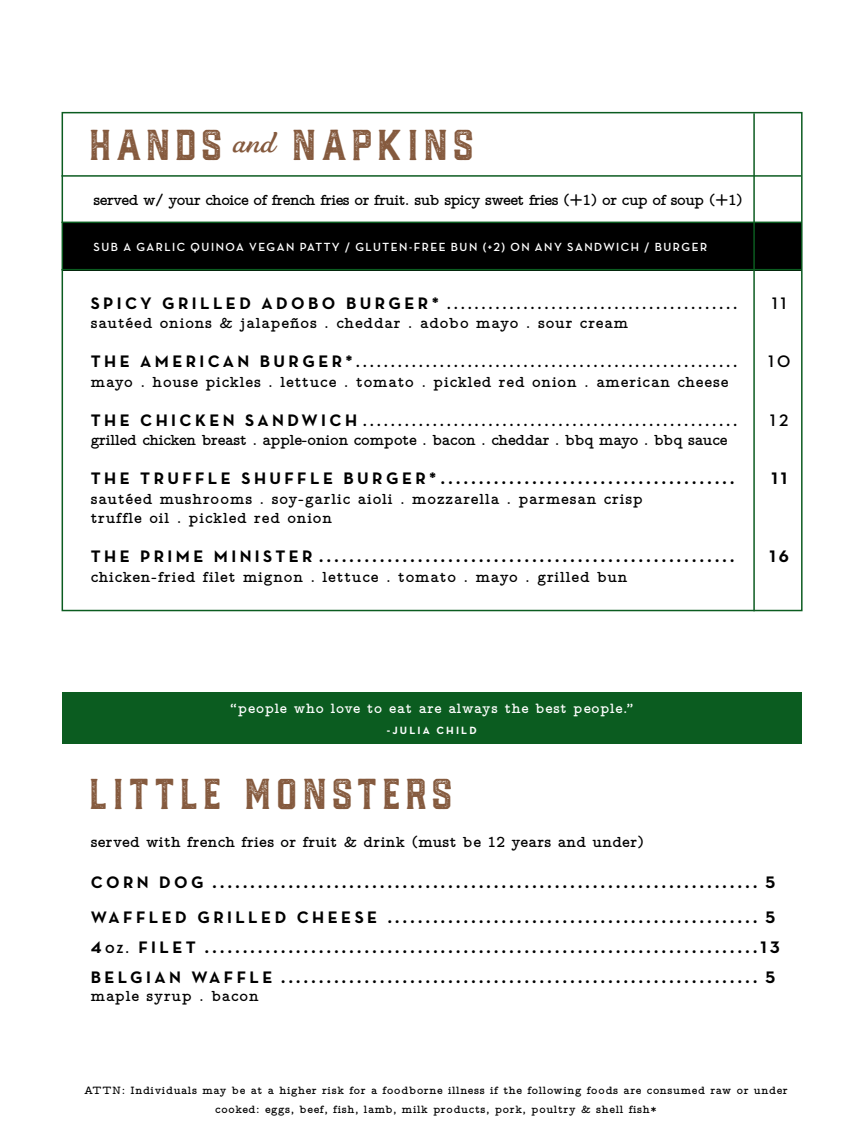
<style>
.page{position:relative;width:864px;height:1134px;background:#fff}
.page>*{position:absolute;margin:0;border:0;box-sizing:border-box;transform-origin:0 0}
.t1{font:46.2px "Trade Supply Textured";letter-spacing:.1em;color:#855a3e}
.t2{font:700 16.95px/35.4px "Neutraface Text";letter-spacing:.2em;color:#000}
.t3{font:700 16.95px "Neutraface Display";color:#000}
.t4{font:700 16.5px/19.5px "LM Mono Prop Lt 10";letter-spacing:.05em;color:#000}
.t5{font:700 16.5px "LM Mono Prop Lt 10";letter-spacing:-.03em;color:#000}
.t6{font:700 16.5px "LM Mono Prop Lt 10";letter-spacing:-.01em;color:#000}
.t7{font:700 16.5px "LM Mono Prop Lt 10";letter-spacing:.02em;color:#000}
.t8{font:700 15.3px "LM Mono Prop Lt 10";letter-spacing:.05em;color:#fff}
.t9{font:700 12px/18.9px "LM Mono Prop Lt 10";letter-spacing:.05em;color:#000;text-align:center}
.t10{font:700 12px "Neutraface Display";letter-spacing:.13em;color:#fff}
.t11{font:700 10.65px "Neutraface Text";letter-spacing:.2em;color:#fff}
.s1{font-family:"Clarkson Script";font-size:31.5px}
.s2{font-family:"Neutraface Text"}
.s3{font-size:12px}
</style>
<div class="page">
<div style="left:62px;top:222px;width:740px;height:49px;background:#000"></div>
<hr style="left:753px;top:113px;width:2px;height:498px;background:#0b5c20">
<hr style="left:61px;top:175px;width:740px;height:2px;background:#0b5c20">
<hr style="left:61px;top:269px;width:740px;height:1px;background:#0b5c20">
<hr style="left:61px;top:222px;width:740px;height:1px;background:#0b5c20">
<div style="left:62px;top:112px;width:741px;height:499px;border:2px solid #0b5c20"></div>
<div style="left:62px;top:692px;width:739px;height:52px;background:#0b5c20"></div>
<h1 class="t1" style="left:91px;top:119px;width:385px">HANDS <span class="s1">and</span> NAPKINS</h1>
<p class="t5" style="left:94px;top:188px;width:651px">served w/ your choice of french fries or fruit. sub spicy sweet fries (+1) or cup of soup (+1)</p>
<p class="t10" style="left:94px;top:240px;width:615px">SUB A GARLIC QUINOA VEGAN PATTY / GLUTEN-FREE BUN (+2) ON ANY SANDWICH / BURGER</p>
<p class="t3" style="left:91px;top:293px;width:648px"><span class="s2">SPICY GRILLED ADOBO BURGER*</span> ..........................................</p>
<p class="t3" style="left:772px;top:293px;width:16px">11</p>
<p class="t4" style="left:91px;top:312px;width:539px">sautéed onions &amp; jalapeños . cheddar . adobo mayo . sour cream</p>
<p class="t3" style="left:91px;top:352px;width:648px"><span class="s2">THE AMERICAN BURGER*</span>.......................................................</p>
<p class="t3" style="left:768px;top:352px;width:23px">10</p>
<p class="t4" style="left:91px;top:371px;width:639px">mayo . house pickles . lettuce . tomato . pickled red onion . american cheese</p>
<p class="t3" style="left:91px;top:410px;width:648px"><span class="s2">THE CHICKEN SANDWICH</span> ......................................................</p>
<p class="t3" style="left:770px;top:410px;width:19px">12</p>
<p class="t6" style="left:91px;top:428px;width:638px">grilled chicken breast . apple-onion compote . bacon . cheddar . bbq mayo . bbq sauce</p>
<p class="t2" style="left:91px;top:460px;width:645px">THE TRUFFLE SHUFFLE BURGER*.......................................</p>
<p class="t2" style="left:771px;top:460px;width:17px">11</p>
<p class="t4" style="left:91px;top:488px;width:554px">sautéed mushrooms . soy-garlic aioli . mozzarella . parmesan crisp truffle oil . pickled red onion</p>
<p class="t2" style="left:91px;top:538px;width:645px">THE PRIME MINISTER .......................................................</p>
<p class="t2" style="left:769px;top:538px;width:21px">16</p>
<p class="t4" style="left:91px;top:566px;width:538px">chicken-fried filet mignon . lettuce . tomato . mayo . grilled bun</p>
<p class="t8" style="left:230px;top:698px;width:406px">“people who love to eat are always the best people.”</p>
<p class="t11" style="left:387px;top:724px;width:91px">-JULIA CHILD</p>
<h1 class="t1" style="left:91px;top:769px;width:364px">LITTLE MONSTERS</h1>
<p class="t7" style="left:91px;top:830px;width:555px">served with french fries or fruit &amp; drink (must be 12 years and under)</p>
<p class="t2" style="left:91px;top:864px;width:686px">CORN DOG ........................................................................ 5<br>WAFFLED GRILLED CHEESE ................................................. 5</p>
<p class="t2" style="left:91px;top:932px;width:691px;line-height:30px">4<span class="s3">OZ.</span> FILET .........................................................................13<br>BELGIAN WAFFLE ............................................................... 5</p>
<p class="t4" style="left:91px;top:985px;width:169px">maple syrup . bacon</p>
<p class="t9" style="left:84px;top:1081px;width:705px">ATTN: Individuals may be at a higher risk for a foodborne illness if the following foods are consumed raw or under cooked: eggs, beef, fish, lamb, milk products, pork, poultry &amp; shell fish*</p>
</div>
